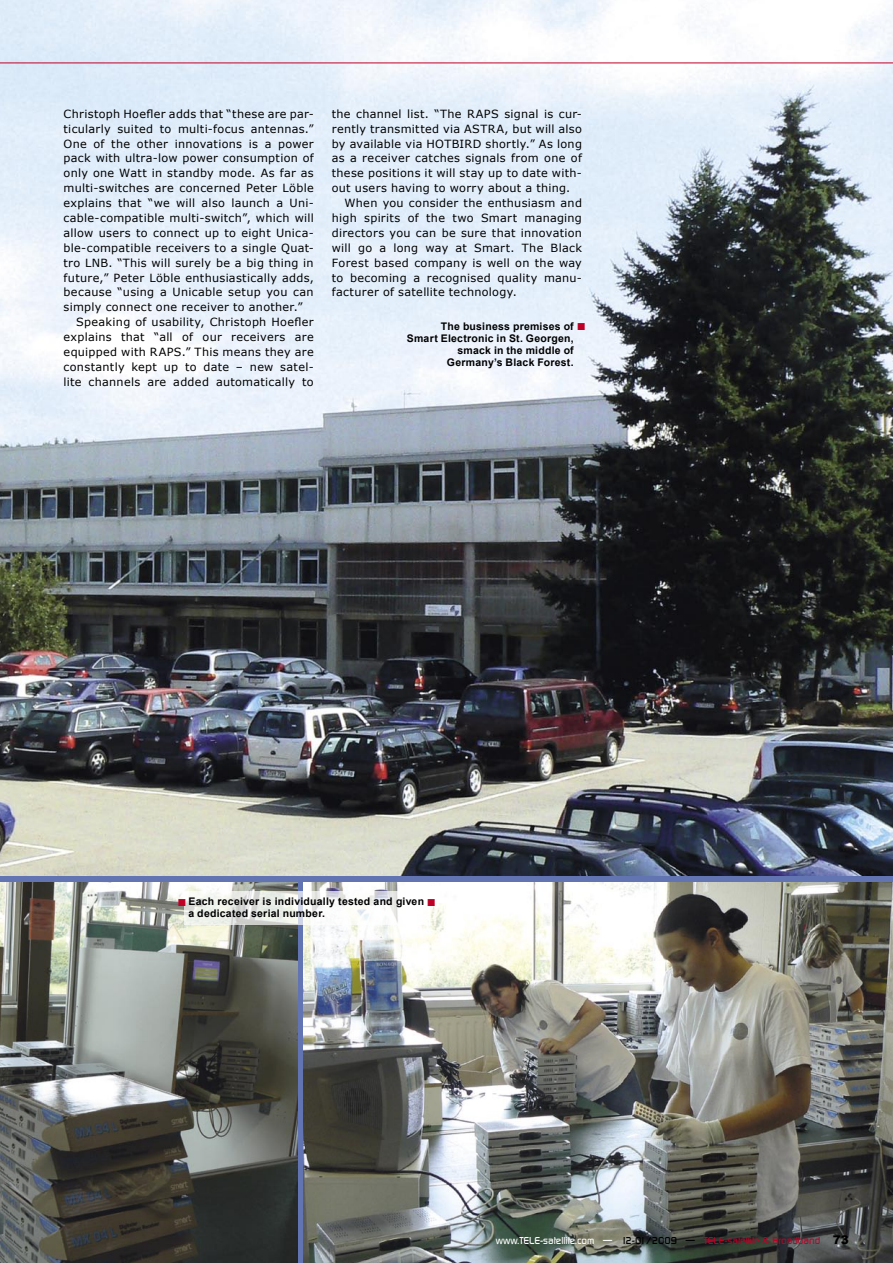
<style>
.page{position:relative;width:893px;height:1263px;background:#fff}
.page>*{position:absolute;margin:0;border:0;box-sizing:border-box;transform-origin:0 0}
.t1{font:15px "Arial";color:#be0027}
.Text{font:11.25px/14.9px "Verdana";letter-spacing:.025em;color:#000;text-align:justify}
.Bilduntertitel{font:700 10.5px/12px "Arial";letter-spacing:.02em;color:#000;text-align:right}
.Bottom-text{font:500 9.75px "Digital";color:#be0027}
.s1{color:#fff}
.s2{color:#000}
.s3{font-family:"Arial";font-weight:900;font-size:12px;color:#000}
</style>
<div class="page">
<div style="left:0;top:875px;width:893px;height:388px;background:#6274b2"></div>
<img style="left:0;top:0;width:893px;height:875px">
<hr style="left:0;top:63px;width:893px;height:1px;background:#be0027">
<img style="left:0;top:882px;width:297px;height:381px">
<img style="left:304px;top:882px;width:589px;height:381px">
<svg style="left:184px;top:891px;width:246px;height:33px;background:#eff1ef"></svg>
<p class="Text" style="left:64px;top:106px;width:252px">Christoph Hoefler adds that “these are par&shy;ticularly suited to multi-focus antennas.” One of the other innovations is a power pack with ultra-low power consumption of only one Watt in standby mode. As far as multi-switches are concerned Peter Löble explains that “we will also launch a Uni&shy;cable-compatible multi-switch”, which will allow users to connect up to eight Unica&shy;ble-compatible receivers to a single Quat&shy;tro LNB. “This will surely be a big thing in future,” Peter Löble enthusiastically adds, because “using a Unicable setup you can simply connect one receiver to another.”</p>
<p class="Text" style="left:64px;top:314px;width:252px;text-indent:13px">Speaking of usability, Christoph Hoefler explains that “all of our receivers are equipped with RAPS.” This means they are constantly kept up to date – new satel&shy;lite channels are added automatically to</p>
<p class="Text" style="left:332px;top:106px;width:252px">the channel list. “The RAPS signal is cur&shy;rently transmitted via ASTRA, but will also by available via HOTBIRD shortly.” As long as a receiver catches signals from one of these positions it will stay up to date with&shy;out users having to worry about a thing.</p>
<p class="Text" style="left:332px;top:195px;width:252px;text-indent:13px">When you consider the enthusiasm and high spirits of the two Smart managing directors you can be sure that innovation will go a long way at Smart. The Black Forest based company is well on the way to becoming a recognised quality manu&shy;facturer of satellite technology.</p>
<p class="Bilduntertitel" style="left:407px;top:320px;width:168px">The business premises of<br>Smart Electronic in St. Georgen, smack in the middle of</p>
<p class="Bilduntertitel" style="left:447px;top:356px;width:128px">Germany’s Black Forest.</p>
<p class="t1" style="left:577px;top:315px;width:11px">■</p>
<p class="Bilduntertitel" style="left:189px;top:896px;width:237px;text-align:left">Each receiver is individually tested and given a dedicated serial number.</p>
<p class="t1" style="left:177px;top:890px;width:11px">■</p>
<p class="t1" style="left:427px;top:890px;width:11px">■</p>
<p class="Bottom-text" style="left:496px;top:1235px;width:354px"><span class="s1">www.TELE-satellite.com —</span> <span class="s2">12-01/2009 —</span> TELE-satellite &amp; Broadband <span class="s3">73</span></p>
</div>
